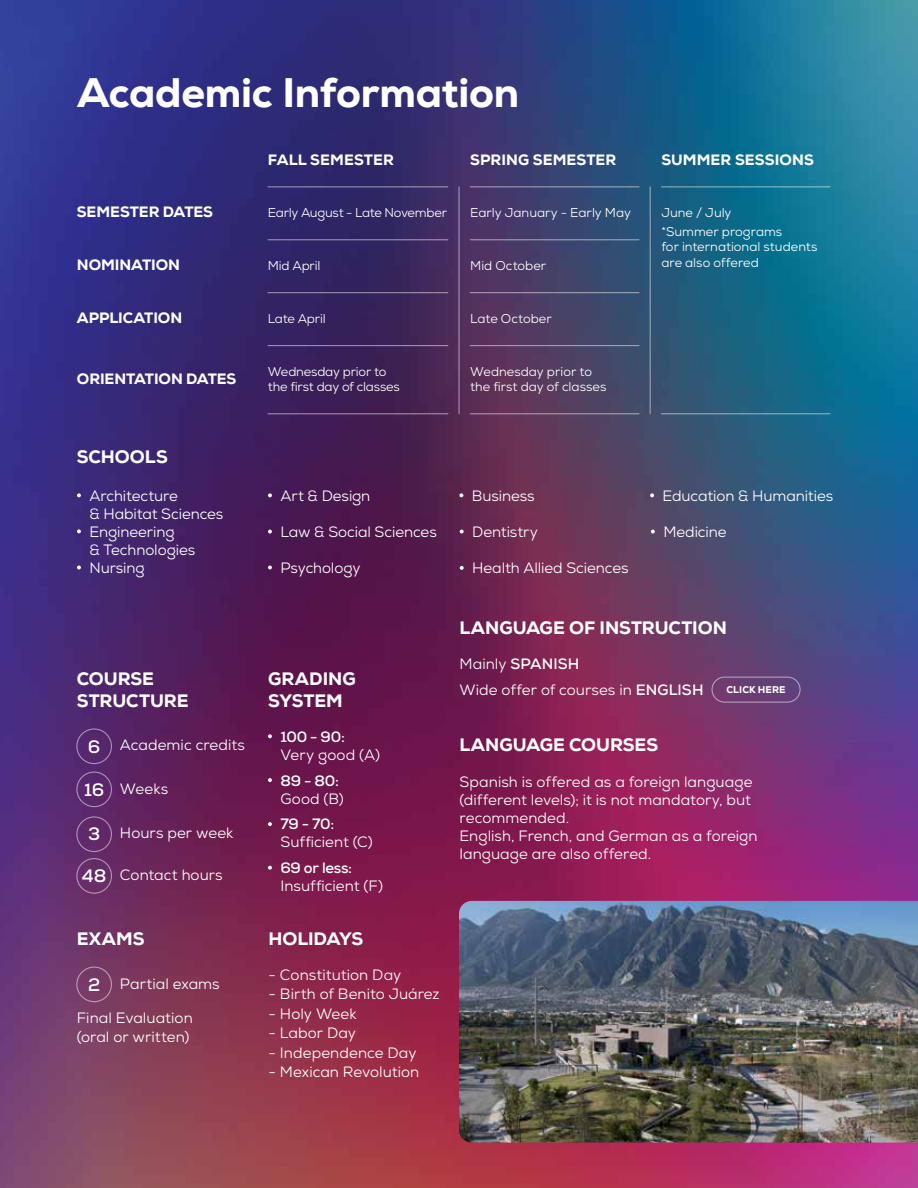
<style>
.page{position:relative;width:918px;height:1188px;background:#fff}
.page>*{position:absolute;margin:0;border:0;box-sizing:border-box;transform-origin:0 0}
.t1{font:800 41.25px "Nexa";letter-spacing:-.01em;color:#fff}
.t2{font:800 18px/21.6px "Nexa";letter-spacing:-.005em;color:#fff}
.t3{font:15px/18px "Nexa";color:#fff}
.t4{font:800 15px "Nexa";color:#fff}
.t5{font:700 15px "Nexa";letter-spacing:-.02em;color:#fff}
.t6{font:12.75px/15.3px "Nexa";letter-spacing:-.005em;color:#fff}
.t7{font:800 9.75px "Nexa";letter-spacing:.005em;color:#fff}
.s1{font-weight:700;font-size:18px}
.s2{font-weight:700}
</style>
<div class="page">
<img style="left:0;top:0;width:918px;height:1188px">
<img style="left:459px;top:901px;width:459px;height:242px">
<div style="left:711px;top:677px;width:90px;height:26px;border:1px solid #fff;border-radius:12px"></div>
<hr style="left:268px;top:186px;width:180px;height:1px;background:#fff">
<hr style="left:470px;top:186px;width:169px;height:1px;background:#fff">
<hr style="left:268px;top:413px;width:180px;height:1px;background:#fff">
<hr style="left:470px;top:413px;width:169px;height:1px;background:#fff">
<hr style="left:268px;top:345px;width:180px;height:1px;background:#fff">
<hr style="left:470px;top:345px;width:169px;height:1px;background:#fff">
<hr style="left:268px;top:292px;width:180px;height:1px;background:#fff">
<hr style="left:470px;top:292px;width:169px;height:1px;background:#fff">
<hr style="left:268px;top:239px;width:180px;height:1px;background:#fff">
<hr style="left:470px;top:239px;width:169px;height:1px;background:#fff">
<hr style="left:661px;top:186px;width:169px;height:1px;background:#fff">
<hr style="left:661px;top:413px;width:169px;height:1px;background:#fff">
<svg style="left:77px;top:493px;width:4px;height:4px"></svg>
<svg style="left:268px;top:493px;width:4px;height:4px"></svg>
<svg style="left:459px;top:493px;width:4px;height:4px"></svg>
<svg style="left:650px;top:493px;width:4px;height:4px"></svg>
<svg style="left:268px;top:530px;width:4px;height:4px"></svg>
<svg style="left:460px;top:530px;width:4px;height:4px"></svg>
<svg style="left:460px;top:566px;width:4px;height:4px"></svg>
<svg style="left:268px;top:566px;width:4px;height:3px"></svg>
<svg style="left:77px;top:529px;width:4px;height:4px"></svg>
<svg style="left:77px;top:566px;width:4px;height:3px"></svg>
<div style="left:76px;top:967px;width:36px;height:35px;border:1px solid #fff;border-radius:50%"></div>
<div style="left:76px;top:728px;width:36px;height:36px;border:1px solid #fff;border-radius:50%"></div>
<div style="left:76px;top:772px;width:36px;height:35px;border:1px solid #fff;border-radius:50%"></div>
<div style="left:76px;top:816px;width:36px;height:36px;border:1px solid #fff;border-radius:50%"></div>
<div style="left:76px;top:858px;width:36px;height:36px;border:1px solid #fff;border-radius:50%"></div>
<svg style="left:268px;top:734px;width:4px;height:4px"></svg>
<svg style="left:268px;top:778px;width:4px;height:4px"></svg>
<svg style="left:268px;top:822px;width:4px;height:4px"></svg>
<svg style="left:268px;top:866px;width:4px;height:4px"></svg>
<hr style="left:458px;top:187px;width:2px;height:227px;background:#fff">
<hr style="left:650px;top:187px;width:1px;height:227px;background:#fff">
<svg style="left:651px;top:530px;width:4px;height:4px"></svg>
<h1 class="t1" style="left:77px;top:67px;width:444px">Academic Information</h1>
<p class="t4" style="left:77px;top:203px;width:138px">SEMESTER DATES</p>
<p class="t4" style="left:77px;top:256px;width:105px">NOMINATION</p>
<p class="t4" style="left:77px;top:309px;width:107px">APPLICATION</p>
<p class="t4" style="left:77px;top:369px;width:161px">ORIENTATION DATES</p>
<p class="t2" style="left:77px;top:446px;width:92px">SCHOOLS</p>
<p class="t4" style="left:268px;top:150px;width:128px">FALL SEMESTER</p>
<p class="t4" style="left:661px;top:150px;width:154px">SUMMER SESSIONS</p>
<p class="t4" style="left:470px;top:150px;width:148px">SPRING SEMESTER</p>
<p class="t6" style="left:268px;top:205px;width:181px">Early August - Late November</p>
<p class="t6" style="left:268px;top:258px;width:54px">Mid April</p>
<p class="t6" style="left:470px;top:205px;width:162px">Early January - Early May</p>
<p class="t6" style="left:470px;top:258px;width:78px">Mid October</p>
<p class="t6" style="left:661px;top:203px;width:122px;line-height:19.2px">June / July *Summer programs</p>
<p class="t6" style="left:661px;top:239px;width:158px">for international students are also offered</p>
<p class="t6" style="left:268px;top:311px;width:59px">Late April</p>
<p class="t6" style="left:470px;top:311px;width:83px">Late October</p>
<p class="t6" style="left:268px;top:364px;width:134px">Wednesday prior to the first day of classes</p>
<p class="t6" style="left:470px;top:364px;width:138px">Wednesday prior to the first day of classes</p>
<p class="t3" style="left:89px;top:487px;width:136px">Architecture<br>&amp; Habitat Sciences<br>Engineering<br>&amp; Technologies<br>Nursing</p>
<p class="t3" style="left:472px;top:487px;width:64px">Business</p>
<p class="t3" style="left:663px;top:487px;width:172px">Education &amp; Humanities</p>
<p class="t3" style="left:280px;top:487px;width:92px">Art &amp; Design</p>
<p class="t3" style="left:280px;top:523px;width:158px">Law &amp; Social Sciences</p>
<p class="t3" style="left:280px;top:559px;width:82px">Psychology</p>
<p class="t3" style="left:472px;top:523px;width:67px">Dentistry</p>
<p class="t3" style="left:472px;top:559px;width:158px">Health Allied Sciences</p>
<p class="t3" style="left:663px;top:523px;width:65px">Medicine</p>
<p class="t2" style="left:77px;top:668px;width:113px">COURSE<br>STRUCTURE</p>
<p class="t3" style="left:88px;top:736px;width:159px"><span class="s1">6</span> Academic credits</p>
<p class="t3" style="left:84px;top:779px;width:86px"><span class="s1">16</span> Weeks</p>
<p class="t3" style="left:88px;top:824px;width:147px"><span class="s1">3</span> Hours per week</p>
<p class="t3" style="left:82px;top:866px;width:142px"><span class="s1">48</span> Contact hours</p>
<p class="t2" style="left:77px;top:928px;width:69px">EXAMS</p>
<p class="t3" style="left:88px;top:974px;width:133px"><span class="s1">2</span> Partial exams</p>
<p class="t3" style="left:77px;top:1008px;width:117px;line-height:19.5px">Final Evaluation (oral or written)</p>
<p class="t2" style="left:268px;top:668px;width:89px">GRADING<br>SYSTEM</p>
<p class="t5" style="left:280px;top:727px;width:66px">100 - 90:</p>
<p class="t3" style="left:280px;top:746px;width:101px">Very good (A)</p>
<p class="t5" style="left:280px;top:771px;width:60px">89 - 80:</p>
<p class="t3" style="left:280px;top:789px;width:65px">Good (B)</p>
<p class="t5" style="left:280px;top:814px;width:55px">79 - 70:</p>
<p class="t3" style="left:280px;top:833px;width:94px">Sufficient (C)</p>
<p class="t5" style="left:280px;top:858px;width:73px">69 or less:</p>
<p class="t3" style="left:280px;top:877px;width:104px">Insufficient (F)</p>
<p class="t2" style="left:269px;top:928px;width:96px">HOLIDAYS</p>
<p class="t3" style="left:269px;top:966px;width:134px">- Constitution Day</p>
<p class="t3" style="left:269px;top:985px;width:172px">- Birth of Benito Juárez</p>
<p class="t3" style="left:269px;top:1005px;width:90px">- Holy Week</p>
<p class="t3" style="left:269px;top:1024px;width:89px">- Labor Day</p>
<p class="t3" style="left:269px;top:1044px;width:149px">- Independence Day</p>
<p class="t3" style="left:269px;top:1063px;width:152px">- Mexican Revolution</p>
<p class="t2" style="left:460px;top:617px;width:269px">LANGUAGE OF INSTRUCTION</p>
<p class="t3" style="left:460px;top:651px;width:245px;line-height:25.7px">Mainly <span class="s2">SPANISH<br></span>Wide offer of courses in <span class="s2">ENGLISH</span></p>
<p class="t7" style="left:726px;top:683px;width:61px">CLICK HERE</p>
<p class="t2" style="left:460px;top:734px;width:200px">LANGUAGE COURSES</p>
<p class="t3" style="left:460px;top:772px;width:300px">Spanish is offered as a foreign language (different levels); it is not mandatory, but recommended.<br>English, French, and German as a foreign language are also offered.</p>
</div>
